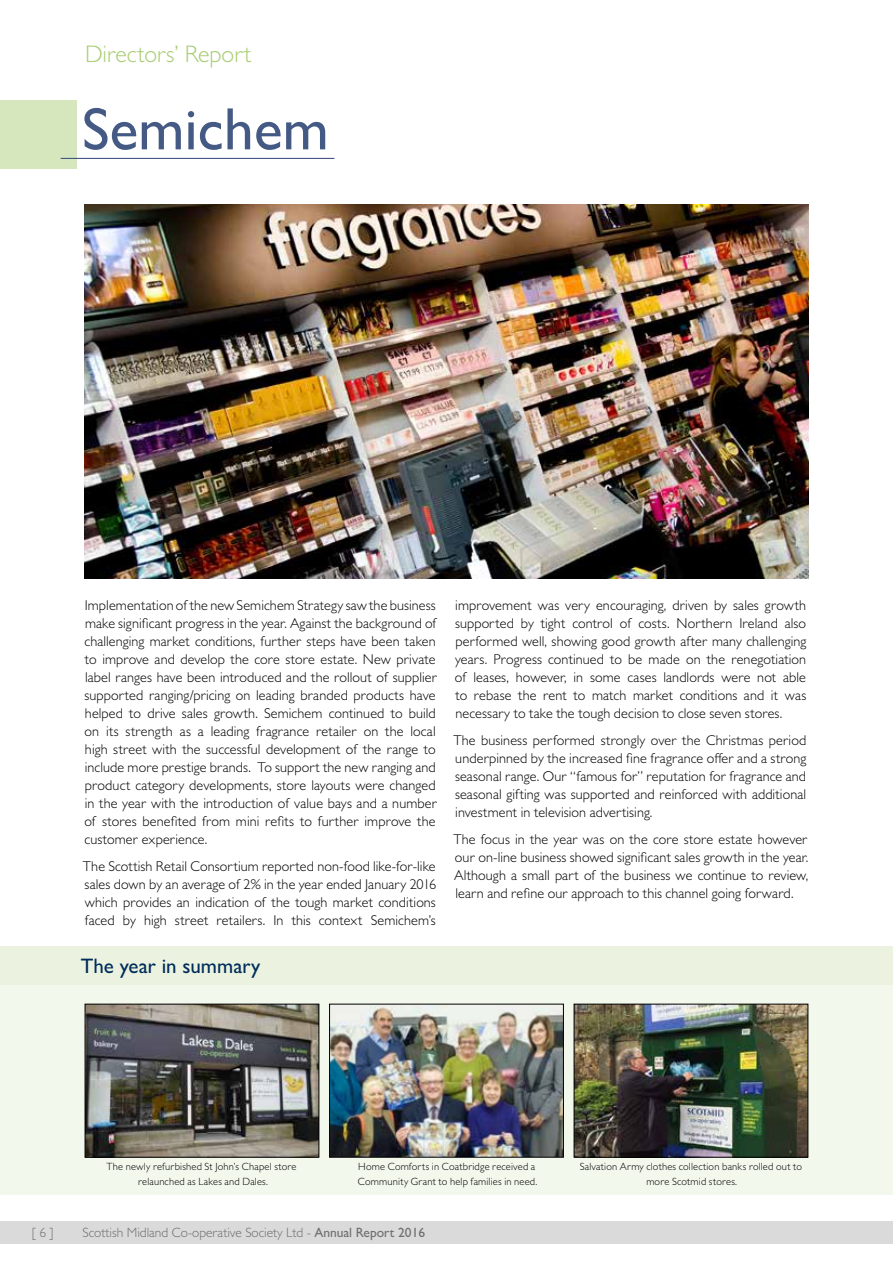
<style>
.page{position:relative;width:893px;height:1263px;background:#fff}
.page>*{position:absolute;margin:0;border:0;box-sizing:border-box;transform-origin:0 0}
.t1{font:500 60px "Gill Sans MT Pro";color:#445983}
.t2{font:300 24px "Gill Sans MT Pro";color:#a8cd74}
.t3{font:500 21px "Gill Sans MT Pro";color:#002d5a}
.t4{font:300 14.25px/18px "Gill Sans MT Pro";letter-spacing:.005em;color:#000;text-align:justify}
.t5{font:300 13.5px "Gill Sans MT Pro";color:#706f6f}
.t6{font:300 10.5px/15px "Gill Sans MT Pro";letter-spacing:.015em;color:#000;text-align:center}
.s1{font-weight:500}
</style>
<div class="page">
<div style="left:0;top:1221px;width:893px;height:23px;background:#dadada"></div>
<div style="left:0;top:100px;width:76px;height:68px;background:#d6e7be"></div>
<hr style="left:61px;top:158px;width:273px;height:1px;background:#445983">
<img style="left:84px;top:204px;width:724px;height:374px">
<div style="left:0;top:946px;width:893px;height:249px;background:#f3f8ed"></div>
<div style="left:0;top:946px;width:893px;height:38px;background:#ebf3e0"></div>
<img style="left:87px;top:1006px;width:230px;height:149px">
<div style="left:85px;top:1004px;width:234px;height:153px;border:1px solid #000"></div>
<img style="left:331px;top:1006px;width:231px;height:149px">
<div style="left:329px;top:1004px;width:235px;height:153px;border:1px solid #000"></div>
<img style="left:576px;top:1006px;width:230px;height:149px">
<div style="left:574px;top:1004px;width:234px;height:153px;border:1px solid #000"></div>
<h2 class="t2" style="left:85px;top:39px;width:168px">Directors’ Report</h2>
<h1 class="t1" style="left:82px;top:93px;width:248px">Semichem</h1>
<p class="t4" style="left:84px;top:595px;width:354px">Implementation of the new Semichem Strategy saw the business make significant progress in the year. Against the background of challenging market conditions, further steps have been taken to improve and develop the core store estate. New private label ranges have been introduced and the rollout of supplier supported ranging/pricing on leading branded products have helped to drive sales growth. Semichem continued to build on its strength as a leading fragrance retailer on the local high street with the successful development of the range to include more prestige brands. To support the new ranging and product category developments, store layouts were changed in the year with the introduction of value bays and a number of stores benefited from mini refits to further improve the customer experience.</p>
<p class="t4" style="left:83px;top:856px;width:355px">The Scottish Retail Consortium reported non-food like-for-like sales down by an average of 2% in the year ended January 2016 which provides an indication of the tough market conditions faced by high street retailers. In this context Semichem’s</p>
<h3 class="t3" style="left:81px;top:954px;width:181px">The year in summary</h3>
<p class="t4" style="left:455px;top:595px;width:353px">improvement was very encouraging, driven by sales growth supported by tight control of costs. Northern Ireland also performed well, showing good growth after many challenging years. Progress continued to be made on the renegotiation of leases, however, in some cases landlords were not able to rebase the rent to match market conditions and it was necessary to take the tough decision to close seven stores.</p>
<p class="t4" style="left:453px;top:730px;width:355px">The business performed strongly over the Christmas period underpinned by the increased fine fragrance offer and a strong seasonal range. Our “famous for” reputation for fragrance and seasonal gifting was supported and reinforced with additional investment in television advertising.</p>
<p class="t4" style="left:453px;top:829px;width:357px">The focus in the year was on the core store estate however our on-line business showed significant sales growth in the year.<br>Although a small part of the business we continue to review, learn and refine our approach to this channel going forward.</p>
<p class="t6" style="left:107px;top:1159px;width:191px">The newly refurbished St John’s Chapel store relaunched as Lakes and Dales.</p>
<p class="t6" style="left:358px;top:1159px;width:181px;text-align:left">Home Comforts in Coatbridge received a<br>Community Grant to help families in need.</p>
<p class="t6" style="left:580px;top:1159px;width:224px">Salvation Army clothes collection banks rolled out to more Scotmid stores.</p>
<p class="t5" style="left:32px;top:1224px;width:23px">[ 6 ]</p>
<p class="t5" style="left:82px;top:1224px;width:344px">Scottish Midland Co-operative Society Ltd - <span class="s1">Annual Report 2016</span></p>
</div>
